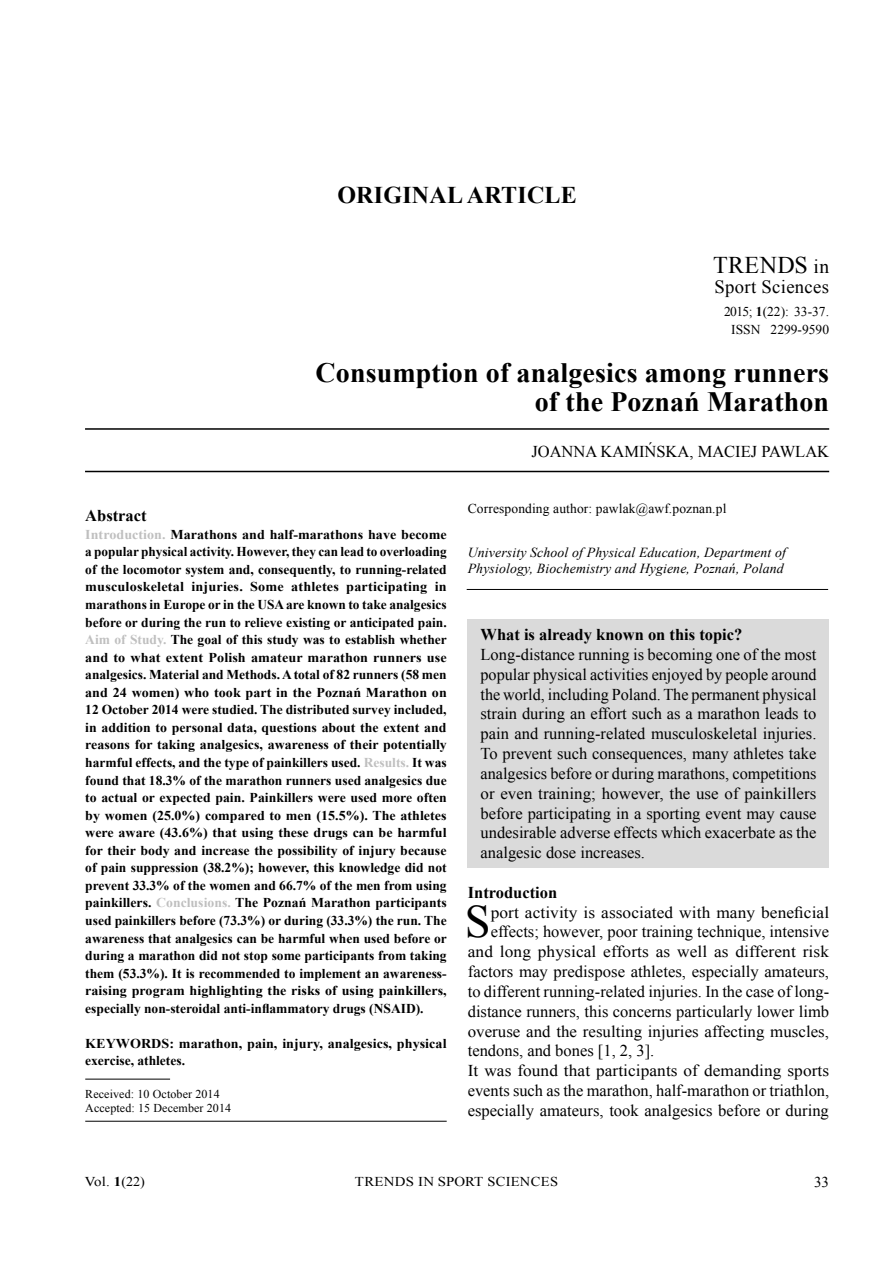
<style>
.page{position:relative;width:893px;height:1263px;background:#fff}
.page>*{position:absolute;margin:0;border:0;box-sizing:border-box;transform-origin:0 0}
.t1{font:46.5px "Times New Roman";color:#000}
.t2{font:700 27.9px/28.5px "Times New Roman";letter-spacing:.005em;color:#000;text-align:right}
.t3{font:700 24px "Times New Roman";letter-spacing:.01em;color:#000}
.t4{font:24px "Times New Roman";letter-spacing:.02em;color:#000}
.t5{font:18.6px "Times New Roman";letter-spacing:.015em;color:#000}
.t6{font:16.5px/19.8px "Times New Roman";color:#000;text-align:justify}
.t7{font:16.5px "Times New Roman";color:#000;scale:1.05 1}
.t8{font:700 16.5px "Times New Roman";color:#000}
.t9{font:15px "Times New Roman";color:#000}
.t10{font:italic 13.8px/16.5px "Times New Roman";letter-spacing:.01em;color:#000}
.t11{font:700 13.5px/17.5px "Times New Roman";color:#000;text-align:justify;scale:1.04 1}
.t12{font:13.5px/18.3px "Times New Roman";letter-spacing:.01em;color:#000;text-align:center}
.t13{font:13.5px "Times New Roman";letter-spacing:.01em;color:#000;scale:1.1 1}
.t14{font:12px/14.2px "Times New Roman";letter-spacing:.01em;color:#000}
.s1{font-size:19.5px}
.s2{font-weight:700}
.s3{color:#bfbfbf}
</style>
<div class="page">
<hr style="left:85px;top:428px;width:744px;height:2px;background:#000">
<hr style="left:85px;top:471px;width:744px;height:1px;background:#000">
<div style="left:468px;top:620px;width:361px;height:248px;background:#dadada"></div>
<hr style="left:85px;top:1079px;width:85px;height:1px;background:#000">
<hr style="left:85px;top:1121px;width:362px;height:1px;background:#000">
<hr style="left:467px;top:589px;width:361px;height:1px;background:#000">
<h3 class="t3" style="left:337px;top:178px;width:241px">ORIGINAL ARTICLE</h3>
<h3 class="t4" style="left:713px;top:248px;width:118px">TRENDS <span class="s1">in</span></h3>
<h3 class="t5" style="left:714px;top:274px;width:116px">Sport Sciences</h3>
<p class="t12" style="left:724px;top:302px;width:107px">2015; <span class="s2">1</span>(22): 33-37.<br>ISSN 2299-9590</p>
<h2 class="t2" style="left:316px;top:358px;width:515px">Consumption of analgesics among runners of the Poznań Marathon</h2>
<p class="t6" style="left:531px;top:441px;width:299px">JOANNA KAMIŃSKA, MACIEJ PAWLAK</p>
<p class="t8" style="left:85px;top:504px;width:63px">Abstract</p>
<p class="t11" style="left:85px;top:525px;width:349px"><span class="s3">Introduction.</span> Marathons and half-marathons have become a popular physical activity. However, they can lead to overloading of the locomotor system and, consequently, to running-related musculoskeletal injuries. Some athletes participating in marathons in Europe or in the USA are known to take analgesics before or during the run to relieve existing or anticipated pain.<br><span class="s3">Aim of Study.</span> The goal of this study was to establish whether and to what extent Polish amateur marathon runners use analgesics. Material and Methods. A total of 82 runners (58 men and 24 women) who took part in the Poznań Marathon on 12 October 2014 were studied. The distributed survey included, in addition to personal data, questions about the extent and reasons for taking analgesics, awareness of their potentially harmful effects, and the type of painkillers used. <span class="s3">Results.</span> It was found that 18.3% of the marathon runners used analgesics due to actual or expected pain. Painkillers were used more often by women (25.0%) compared to men (15.5%). The athletes were aware (43.6%) that using these drugs can be harmful for their body and increase the possibility of injury because of pain suppression (38.2%); however, this knowledge did not prevent 33.3% of the women and 66.7% of the men from using painkillers. <span class="s3">Conclusions.</span> The Poznań Marathon participants used painkillers before (73.3%) or during (33.3%) the run. The awareness that analgesics can be harmful when used before or during a marathon did not stop some participants from taking them (53.3%). It is recommended to implement an awareness&shy;raising program highlighting the risks of using painkillers, especially non-steroidal anti-inflammatory drugs (NSAID).</p>
<p class="t11" style="left:85px;top:1034px;width:349px">KEYWORDS: marathon, pain, injury, analgesics, physical exercise, athletes.</p>
<p class="t14" style="left:85px;top:1086px;width:147px">Received: 10 October 2014<br>Accepted: 15 December 2014</p>
<p class="t12" style="left:468px;top:499px;width:260px">Corresponding author: pawlak@awf.poznan.pl</p>
<p class="t10" style="left:468px;top:544px;width:320px">University School of Physical Education, Department of<br>Physiology, Biochemistry and Hygiene, Poznań, Poland</p>
<p class="t8" style="left:480px;top:623px;width:263px">What is already known on this topic?</p>
<p class="t6" style="left:480px;top:644px;width:337px">Long-distance running is becoming one of the most popular physical activities enjoyed by people around the world, including Poland. The permanent physical strain during an effort such as a marathon leads to pain and running-related musculoskeletal injuries.<br>To prevent such consequences, many athletes take analgesics before or during marathons, competitions or even training; however, the use of painkillers before participating in a sporting event may cause undesirable adverse effects which exacerbate as the analgesic dose increases.</p>
<p class="t8" style="left:468px;top:880px;width:91px">Introduction</p>
<h1 class="t1" style="left:465px;top:889px;width:27px">S</h1>
<p class="t7" style="left:491px;top:900px;width:324px">port activity is associated with many beneficial</p>
<p class="t6" style="left:491px;top:921px;width:340px">effects; however, poor training technique, intensive</p>
<p class="t7" style="left:468px;top:940px;width:346px">and long physical efforts as well as different risk</p>
<p class="t6" style="left:468px;top:961px;width:363px">factors may predispose athletes, especially amateurs,</p>
<p class="t6" style="left:468px;top:981px;width:363px">to different running-related injuries. In the case of long-</p>
<p class="t6" style="left:468px;top:1001px;width:363px">distance runners, this concerns particularly lower limb</p>
<p class="t6" style="left:468px;top:1020px;width:363px">overuse and the resulting injuries affecting muscles,</p>
<p class="t6" style="left:468px;top:1040px;width:188px">tendons, and bones [1, 2, 3].</p>
<p class="t7" style="left:468px;top:1059px;width:346px">It was found that participants of demanding sports</p>
<p class="t6" style="left:468px;top:1080px;width:363px">events such as the marathon, half-marathon or triathlon,</p>
<p class="t6" style="left:468px;top:1100px;width:363px">especially amateurs, took analgesics before or during</p>
<p class="t13" style="left:85px;top:1171px;width:56px">Vol. <span class="s2">1</span>(22)</p>
<p class="t13" style="left:355px;top:1172px;width:186px">TRENDS IN SPORT SCIENCES</p>
<p class="t9" style="left:814px;top:1171px;width:16px">33</p>
</div>
